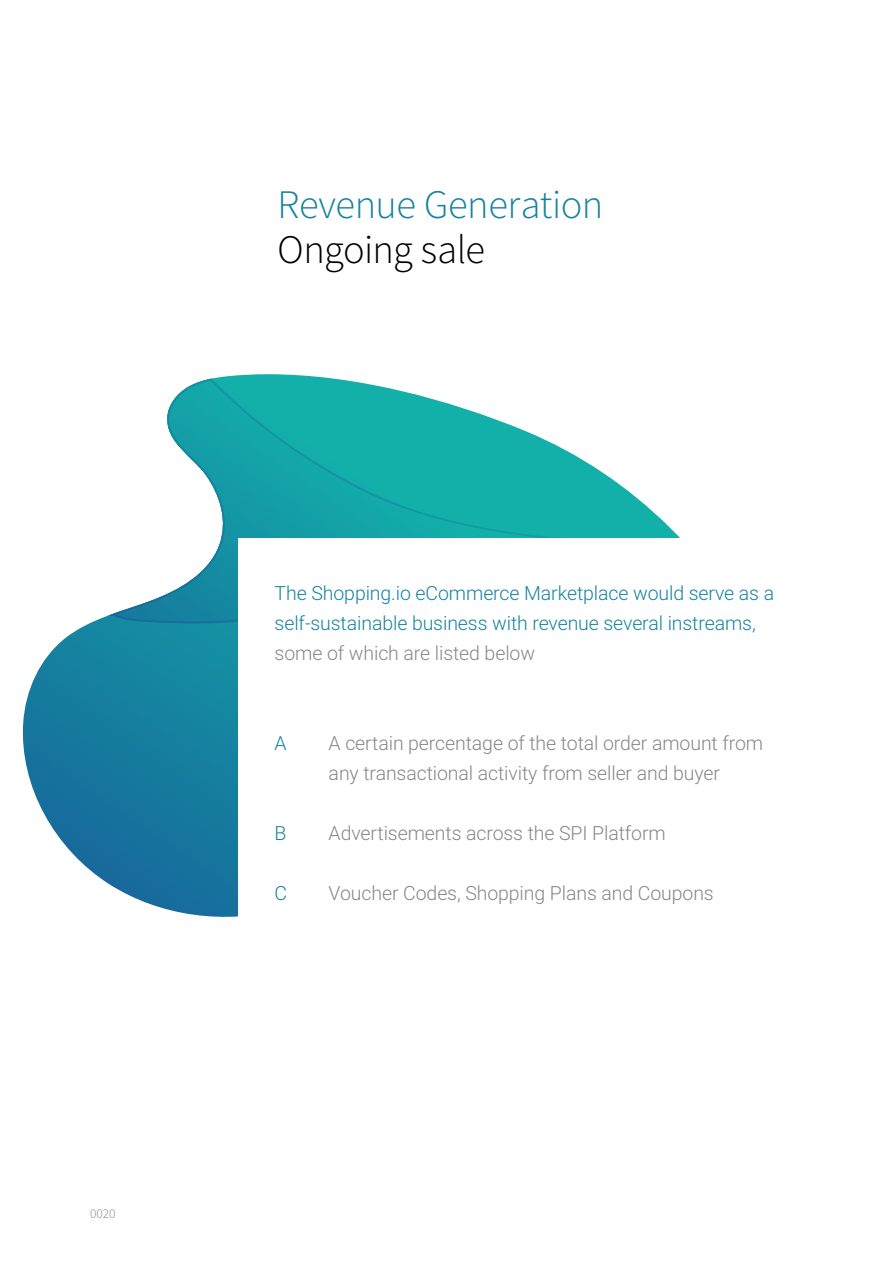
<style>
.page{position:relative;width:893px;height:1263px;background:#fff}
.page>*{position:absolute;margin:0;border:0;box-sizing:border-box;transform-origin:0 0}
.t1{font:300 40.5px "Source Sans Pro";letter-spacing:-.01em;color:#1683a0}
.t2{font:300 40.5px "Source Sans Pro";letter-spacing:-.02em;color:#000}
.t3{font:300 19.5px/30px "Roboto";letter-spacing:-.005em;color:#878787}
.t4{font:300 19.5px/30px "Roboto";letter-spacing:-.005em;color:#1683a0}
.t5{font:300 13.5px "Source Sans Pro";color:#878787}
</style>
<div class="page">
<svg style="left:22px;top:374px;width:314px;height:543px"></svg>
<svg style="left:107px;top:379px;width:573px;height:352px"></svg>
<div style="left:238px;top:538px;width:620px;height:661px;background:#fff"></div>
<p class="t5" style="left:90px;top:1205px;width:27px">0020</p>
<h1 class="t1" style="left:278px;top:179px;width:327px">Revenue Generation</h1>
<h1 class="t2" style="left:278px;top:224px;width:209px">Ongoing sale</h1>
<p class="t4" style="left:275px;top:577px;width:501px">The Shopping.io eCommerce Marketplace would serve as a self-sustainable business with revenue several instreams,</p>
<p class="t3" style="left:275px;top:637px;width:262px">some of which are listed below</p>
<p class="t4" style="left:275px;top:727px;width:14px">A</p>
<p class="t3" style="left:329px;top:727px;width:436px">A certain percentage of the total order amount from any transactional activity from seller and buyer</p>
<p class="t4" style="left:275px;top:817px;width:13px">B</p>
<p class="t3" style="left:329px;top:817px;width:339px">Advertisements across the SPI Platform</p>
<p class="t4" style="left:275px;top:877px;width:14px">C</p>
<p class="t3" style="left:329px;top:877px;width:387px">Voucher Codes, Shopping Plans and Coupons</p>
</div>
